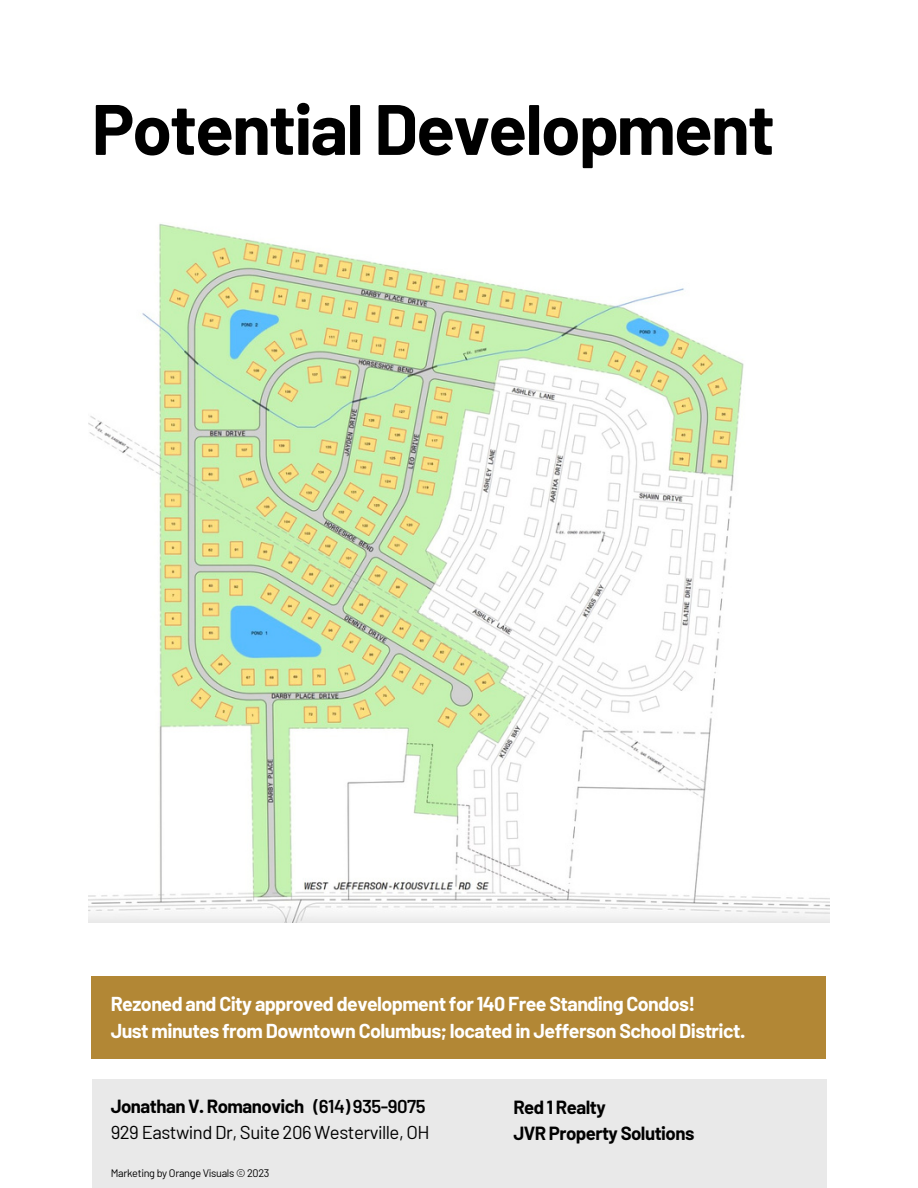
<style>
.page{position:relative;width:918px;height:1188px;background:#fff}
.page>*{position:absolute;margin:0;border:0;box-sizing:border-box;transform-origin:0 0}
.t1{font:700 71.25px "Barlow";letter-spacing:-.03em;color:#000}
.t2{font:700 19.65px "Barlow";letter-spacing:-.03em;color:#fff}
.t3{font:700 18.6px "Barlow";letter-spacing:-.03em;color:#010101}
.t4{font:18.6px "Barlow";letter-spacing:-.03em;color:#010101}
.t5{font:10.95px "Barlow";letter-spacing:-.03em;color:#010101}
.s1{font-weight:600}
</style>
<div class="page">
<div style="left:92px;top:976px;width:734px;height:83px;background:#b28735"></div>
<div style="left:92px;top:1079px;width:735px;height:109px;background:#e9e9e9"></div>
<img style="left:88px;top:223px;width:741px;height:699px">
<p class="t1" style="left:92px;top:84px;width:685px">Potential Development</p>
<p class="t2" style="left:111px;top:991px;width:586px">Rezoned and City approved development for 140 Free Standing Condos!</p>
<p class="t2" style="left:111px;top:1018px;width:636px">Just minutes from Downtown Columbus; located in Jefferson School District.</p>
<p class="t3" style="left:111px;top:1095px;width:316px">Jonathan V. Romanovich <span class="s1">(614) 935-9075</span></p>
<p class="t4" style="left:111px;top:1121px;width:321px">929 Eastwind Dr, Suite 206 Westerville, OH</p>
<p class="t5" style="left:111px;top:1166px;width:160px">Marketing by Orange Visuals © 2023</p>
<p class="t3" style="left:513px;top:1096px;width:94px">Red 1 Realty</p>
<p class="t3" style="left:513px;top:1122px;width:182px">JVR Property Solutions</p>
</div>
